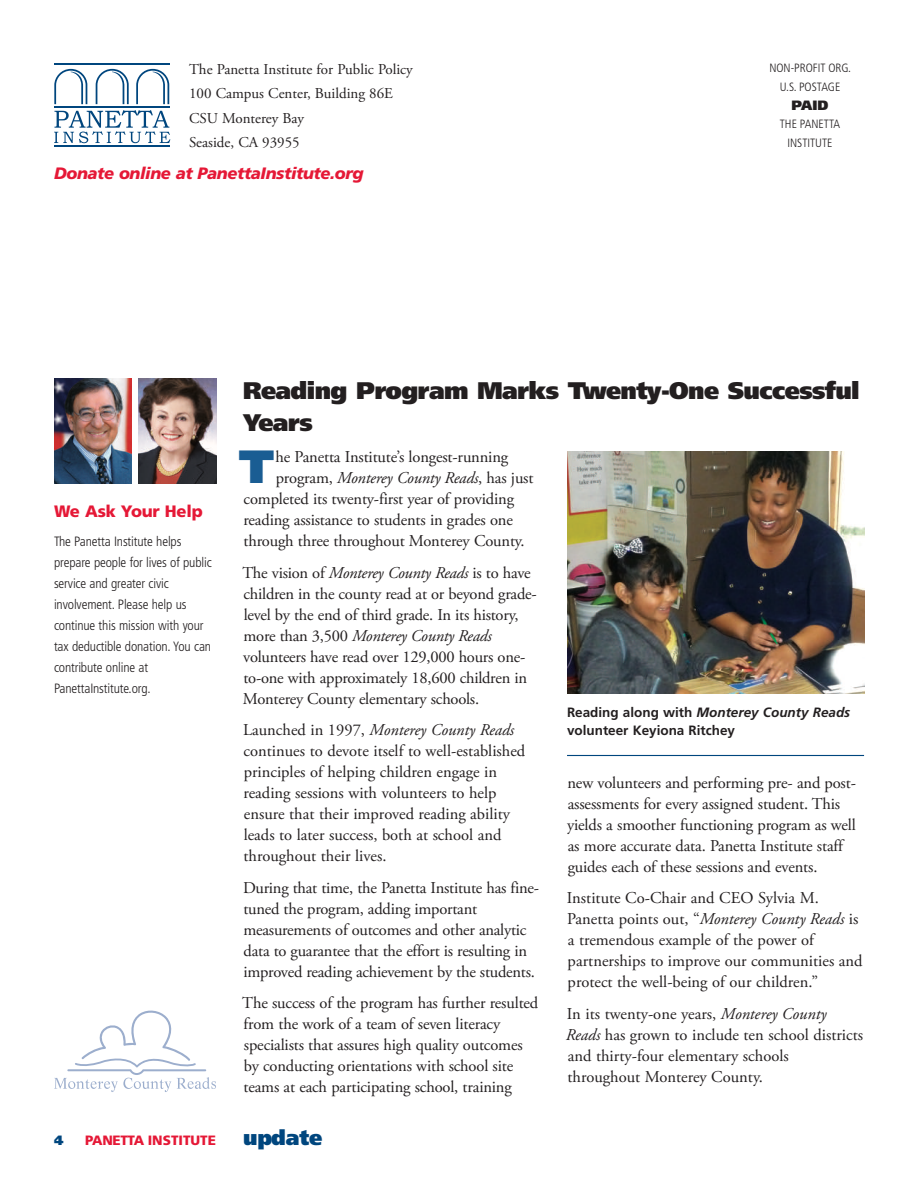
<style>
.page{position:relative;width:918px;height:1188px;background:#fff}
.page>*{position:absolute;margin:0;border:0;box-sizing:border-box;transform-origin:0 0}
.t1{font:900 46.65px "Frutiger";color:#1a5d93}
.t2{font:900 24px/31.5px "Frutiger";letter-spacing:-.025em;color:#231f20}
.t3{font:900 21px "Frutiger";color:#00467e}
.t4{font:16.5px/21px "Adobe Garamond Pro";letter-spacing:-.01em;color:#231f20}
.t5{font:italic 16.5px "Adobe Garamond Pro";letter-spacing:-.01em;color:#231f20}
.t6{font:italic 900 16.5px "Frutiger";letter-spacing:-.025em;color:#e51836}
.t7{font:900 16.5px "Frutiger";letter-spacing:-.015em;color:#e51836}
.t8{font:15px/24.3px "Adobe Garamond Pro";color:#231f20}
.t9{font:300 condensed 13.5px/21px "Frutiger";letter-spacing:-.01em;color:#231f20}
.t10{font:700 13.5px/18px "Frutiger";color:#231f20}
.t11{font:900 13.5px "Frutiger";color:#e51836}
.t12{font:900 13.5px "Frutiger";color:#231f20}
.t13{font:900 13.5px "Frutiger";color:#00467e}
.t14{font:300 condensed 12px/18.8px "Frutiger";color:#231f20;text-align:center}
.s1{font-style:normal}
.s2{font-style:italic}
</style>
<div class="page">
<img style="left:54px;top:378px;width:78px;height:105px">
<img style="left:138px;top:378px;width:78px;height:105px">
<hr style="left:54px;top:63px;width:115px;height:2px;background:#00467e">
<hr style="left:54px;top:107px;width:115px;height:1px;background:#00467e">
<hr style="left:54px;top:146px;width:115px;height:1px;background:#00467e">
<svg style="left:54px;top:110px;width:116px;height:33px"></svg>
<svg style="left:54px;top:69px;width:33px;height:35px"></svg>
<svg style="left:96px;top:69px;width:33px;height:35px"></svg>
<svg style="left:136px;top:69px;width:33px;height:35px"></svg>
<svg style="left:54px;top:1010px;width:162px;height:82px"></svg>
<img style="left:567px;top:452px;width:297px;height:241px">
<hr style="left:567px;top:755px;width:297px;height:1px;background:#00467e">
<p class="t8" style="left:189px;top:58px;width:225px">The Panetta Institute for Public Policy<br>100 Campus Center, Building 86E<br>CSU Monterey Bay<br>Seaside, CA 93955</p>
<p class="t6" style="left:54px;top:163px;width:311px">Donate online at PanettaInstitute.org</p>
<p class="t14" style="left:769px;top:59px;width:83px">NON-PROFIT ORG.<br>U.S. POSTAGE</p>
<p class="t12" style="left:792px;top:97px;width:38px">PAID</p>
<p class="t14" style="left:780px;top:115px;width:62px">THE PANETTA<br>INSTITUTE</p>
<p class="t7" style="left:54px;top:501px;width:150px">We Ask Your Help</p>
<p class="t9" style="left:54px;top:531px;width:159px">The Panetta Institute helps prepare people for lives of public service and greater civic involvement. Please help us continue this mission with your tax deductible donation. You can contribute online at<br>PanettaInstitute.org.</p>
<h2 class="t2" style="left:243px;top:375px;width:618px">Reading Program Marks Twenty-One Successful<br>Years</h2>
<h1 class="t1" style="left:239px;top:438px;width:37px">T</h1>
<p class="t4" style="left:276px;top:447px;width:234px">he Panetta Institute’s longest-running</p>
<p class="t5" style="left:276px;top:468px;width:259px"><span class="s1">program,</span> Monterey County Reads<span class="s1">, has just</span></p>
<p class="t4" style="left:244px;top:489px;width:272px">completed its twenty-first year of providing</p>
<p class="t4" style="left:243px;top:510px;width:271px">reading assistance to students in grades one</p>
<p class="t4" style="left:243px;top:531px;width:283px">through three throughout Monterey County.</p>
<p class="t4" style="left:242px;top:562px;width:296px">The vision of <span class="s2">Monterey County Reads</span> is to have children in the county read at or beyond grade&shy;level by the end of third grade. In its history, more than 3,500 <span class="s2">Monterey County Reads </span>volunteers have read over 129,000 hours one&shy;to-one with approximately 18,600 children in Monterey County elementary schools.</p>
<p class="t4" style="left:243px;top:720px;width:284px">Launched in 1997, <span class="s2">Monterey County Reads </span>continues to devote itself to well-established principles of helping children engage in reading sessions with volunteers to help ensure that their improved reading ability leads to later success, both at school and throughout their lives.</p>
<p class="t4" style="left:243px;top:877px;width:297px">During that time, the Panetta Institute has fine&shy;tuned the program, adding important measurements of outcomes and other analytic data to guarantee that the effort is resulting in improved reading achievement by the students.</p>
<p class="t4" style="left:242px;top:993px;width:298px">The success of the program has further resulted from the work of a team of seven literacy specialists that assures high quality outcomes by conducting orientations with school site teams at each participating school, training</p>
<p class="t10" style="left:567px;top:703px;width:285px">Reading along with <span class="s2">Monterey County Reads </span>volunteer Keyiona Ritchey</p>
<p class="t4" style="left:567px;top:772px;width:290px">new volunteers and performing pre- and post&shy;assessments for every assigned student. This yields a smoother functioning program as well as more accurate data. Panetta Institute staff guides each of these sessions and events.</p>
<p class="t4" style="left:567px;top:888px;width:297px">Institute Co-Chair and CEO Sylvia M.<br>Panetta points out, “<span class="s2">Monterey County Reads</span> is a tremendous example of the power of partnerships to improve our communities and protect the well-being of our children.”</p>
<p class="t4" style="left:566px;top:1004px;width:299px">In its twenty-one years, <span class="s2">Monterey County Reads</span> has grown to include ten school districts and thirty-four elementary schools throughout Monterey County.</p>
<p class="t13" style="left:54px;top:1132px;width:11px">4</p>
<p class="t11" style="left:85px;top:1132px;width:132px">PANETTA INSTITUTE</p>
<p class="t3" style="left:243px;top:1124px;width:81px">update</p>
</div>
